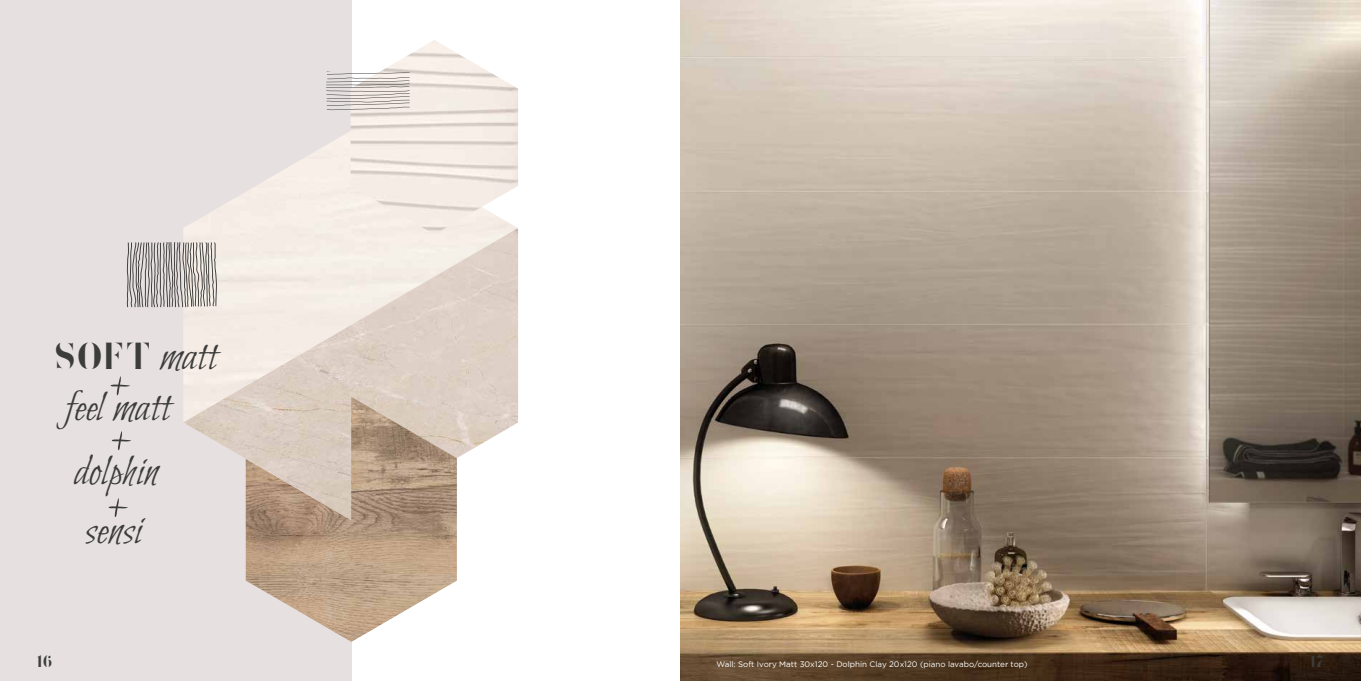
<style>
.page{position:relative;width:1361px;height:681px;background:#fff}
.page>*{position:absolute;margin:0;border:0;box-sizing:border-box;transform-origin:0 0}
.t1{font:45px/58.6px "Bilbo";color:#3c3c3b}
.t2{font:33px "Zefani Stencil";color:#3c3c3b}
.t3{font:15px "Zefani Stencil";color:#3c3c3b}
.t4{font:8px "Gotham";color:#fff}
.s1{font-family:"Bilbo";font-size:45px}
</style>
<div class="page">
<img style="left:680px;top:0;width:681px;height:680px">
<div style="left:0;top:0;width:351px;height:680px;background:#e6e1e0"></div>
<img style="left:246px;top:519px;width:105px;height:122px">
<img style="left:184px;top:131px;width:167px;height:97px">
<svg style="left:110px;top:376px;width:20px;height:20px"></svg>
<svg style="left:111px;top:431px;width:20px;height:19px"></svg>
<svg style="left:108px;top:498px;width:20px;height:19px"></svg>
<svg style="left:326px;top:72px;width:84px;height:38px"></svg>
<svg style="left:127px;top:242px;width:56px;height:65px"></svg>
<img style="left:183px;top:228px;width:335px;height:291px">
<img style="left:351px;top:396px;width:106px;height:245px">
<h2 class="t2" style="left:54px;top:340px;width:165px">SOFT <span class="s1">matt</span></h2>
<h1 class="t1" style="left:65px;top:381px;width:107px">feel matt</h1>
<h1 class="t1" style="left:74px;top:445px;width:86px">dolphin sensi</h1>
<h3 class="t3" style="left:36px;top:653px;width:18px">16</h3>
<h3 class="t3" style="left:1309px;top:653px;width:17px">17</h3>
<p class="t4" style="left:716px;top:658px;width:312px">Wall: Soft Ivory Matt 30x120 - Dolphin Clay 20x120 (piano lavabo/counter top)</p>
</div>
